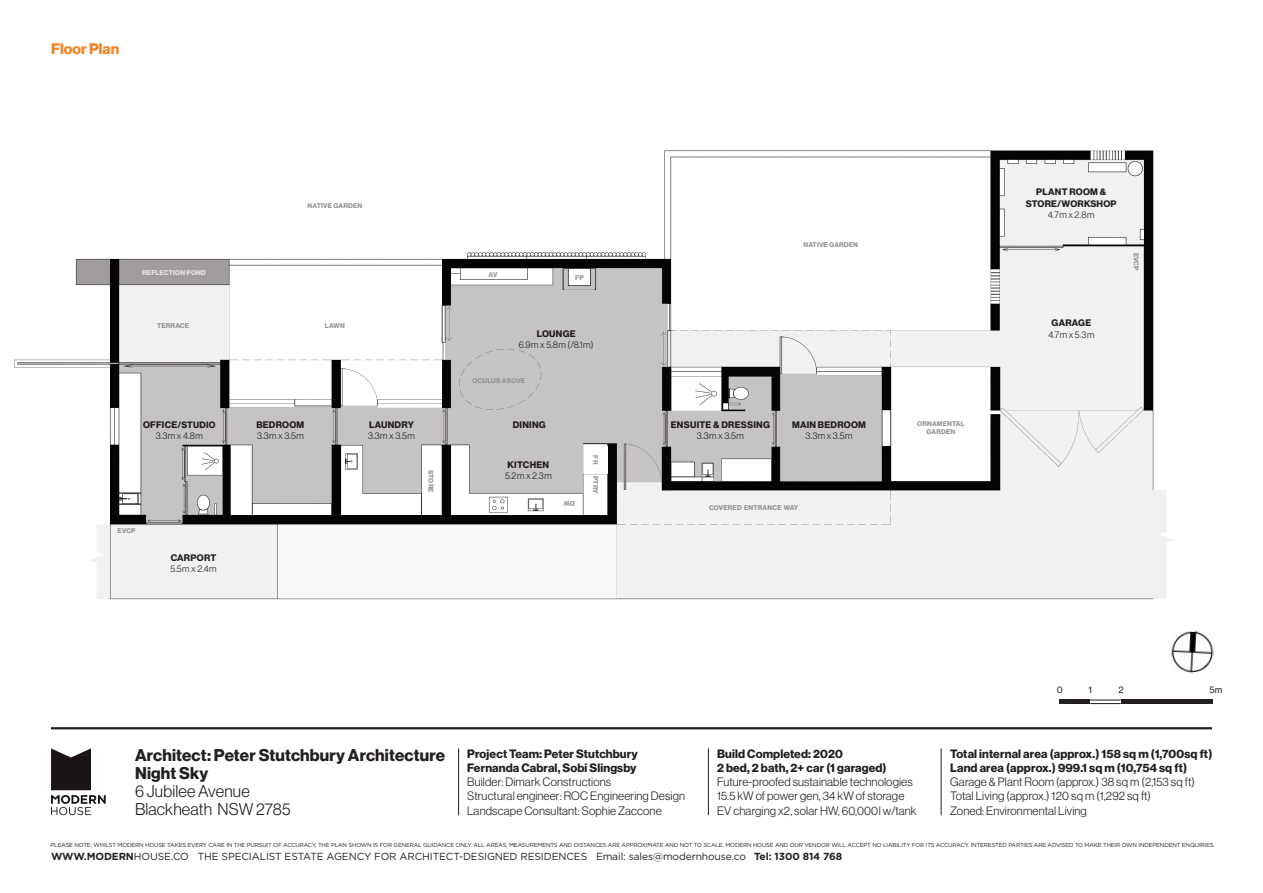
<style>
.page{position:relative;width:1263px;height:893px;background:#fff}
.page>*{position:absolute;margin:0;border:0;box-sizing:border-box;transform-origin:0 0}
.t1{font:16.65px/18px "N Haas Grotesk DS Std 75 Bd";letter-spacing:.01em;color:#231f20}
.t2{font:16.65px "N Haas Grotesk DS Std 45 Lt";letter-spacing:.01em;color:#231f20}
.t3{font:15px "N Haas Grotesk DS Std 75 Bd";color:#f58220}
.t4{font:11.85px/14.2px "N Haas Grotesk DS Std 45 Lt";letter-spacing:.01em;color:#231f20}
.t5{font:11.85px/14.2px "N Haas Grotesk DS Std 75 Bd";letter-spacing:.01em;color:#231f20}
.t6{font:10.2px "Gotham";letter-spacing:-.01em;color:#231f20}
.t7{font:9.45px "N Haas Grotesk DS Std 45 Lt";letter-spacing:.05em;color:#231f20}
.t8{font:9.3px/11.1px "N Haas Grotesk DS Std 75 Bd";letter-spacing:.025em;color:#231f20;text-align:center}
.t9{font:9px "N Haas Grotesk DS Std 75 Bd";letter-spacing:.025em;color:#231f20}
.t10{font:9px "N Haas Grotesk TX Std 55 Rg";color:#231f20}
.t11{font:6.75px "N Haas Grotesk DS Std 75 Bd";letter-spacing:.025em;color:#939598}
.t12{font:6.75px "N Haas Grotesk DS Std 75 Bd";letter-spacing:.025em;color:#e6e7e9}
.t13{font:5.85px "Gotham";letter-spacing:-.03em;color:#231f20}
.s1{font-size:9.3px}
.s2{font-family:"N Haas Grotesk DS Std 75 Bd"}
.s3{font-weight:700}
</style>
<div class="page">
<img style="left:14px;top:150px;width:1158px;height:450px">
<div style="left:584px;top:446px;width:24px;height:27px;background:#fff"></div>
<svg style="left:51px;top:748px;width:55px;height:67px"></svg>
<hr style="left:51px;top:727px;width:1161px;height:2px;background:#231f20">
<hr style="left:458px;top:748px;width:1px;height:67px;background:#231f20">
<hr style="left:708px;top:748px;width:1px;height:67px;background:#231f20">
<hr style="left:941px;top:748px;width:1px;height:67px;background:#231f20">
<img style="left:1171px;top:631px;width:43px;height:43px">
<hr style="left:1090px;top:703px;width:31px;height:1px;background:#231f20">
<hr style="left:1090px;top:700px;width:31px;height:1px;background:#231f20">
<hr style="left:1060px;top:700px;width:30px;height:4px;background:#231f20">
<hr style="left:1121px;top:700px;width:91px;height:4px;background:#231f20">
<p class="t3" style="left:51px;top:40px;width:70px">Floor Plan</p>
<p class="t12" style="left:142px;top:269px;width:65px">REFLECTION POND</p>
<p class="t11" style="left:308px;top:202px;width:56px">NATIVE GARDEN</p>
<p class="t11" style="left:157px;top:322px;width:34px">TERRACE</p>
<p class="t11" style="left:325px;top:322px;width:21px">LAWN</p>
<p class="t9" style="left:143px;top:419px;width:74px"><span class="s1">OFFICE</span>/STUDIO</p>
<p class="t7" style="left:156px;top:430px;width:49px">3.3m x 4.8m</p>
<p class="t11" style="left:118px;top:527px;width:20px">EVCP</p>
<p class="t8" style="left:171px;top:552px;width:47px">CARPORT</p>
<p class="t7" style="left:170px;top:564px;width:48px">5.5m x 2.4m</p>
<p class="t8" style="left:256px;top:419px;width:49px">BEDROOM</p>
<p class="t7" style="left:257px;top:430px;width:48px">3.3m x 3.5m</p>
<p class="t8" style="left:369px;top:419px;width:46px">LAUNDRY</p>
<p class="t7" style="left:368px;top:430px;width:48px">3.3m x 3.5m</p>
<p class="t11" style="left:435px;top:470px;width:24px;rotate:90deg">STORE</p>
<p class="t11" style="left:489px;top:271px;width:10px">AV</p>
<p class="t11" style="left:575px;top:274px;width:10px">FP</p>
<p class="t8" style="left:537px;top:328px;width:40px">LOUNGE</p>
<p class="t7" style="left:519px;top:339px;width:76px">6.9m x 5.8m (/8.1m)</p>
<p class="t11" style="left:472px;top:376px;width:54px">OCULUS ABOVE</p>
<p class="t8" style="left:513px;top:419px;width:34px">DINING</p>
<p class="t8" style="left:508px;top:459px;width:43px">KITCHEN</p>
<p class="t7" style="left:505px;top:471px;width:48px">5.2m x 2.3m</p>
<p class="t11" style="left:575px;top:507px;width:13px;rotate:-180deg">DW</p>
<p class="t11" style="left:599px;top:455px;width:10px;rotate:90deg">FR</p>
<p class="t11" style="left:599px;top:476px;width:20px;rotate:90deg">PTRY</p>
<p class="t11" style="left:803px;top:241px;width:56px">NATIVE GARDEN</p>
<p class="t8" style="left:671px;top:419px;width:100px">ENSUITE &amp; DRESSING</p>
<p class="t7" style="left:697px;top:430px;width:48px">3.3m x 3.5m</p>
<p class="t8" style="left:792px;top:419px;width:75px">MAIN BEDROOM</p>
<p class="t7" style="left:806px;top:430px;width:48px">3.3m x 3.5m</p>
<p class="t11" style="left:709px;top:503px;width:91px">COVERED ENTRANCE WAY</p>
<p class="t11" style="left:917px;top:420px;width:49px">ORNAMENTAL</p>
<p class="t11" style="left:926px;top:428px;width:30px">GARDEN</p>
<p class="t8" style="left:1026px;top:187px;width:92px">PLANT ROOM &amp;<br>STORE/WORKSHOP</p>
<p class="t7" style="left:1048px;top:209px;width:48px">4.7m x 2.8m</p>
<p class="t11" style="left:1140px;top:253px;width:20px;rotate:90deg">EVCP</p>
<p class="t8" style="left:1051px;top:317px;width:41px">GARAGE</p>
<p class="t7" style="left:1048px;top:329px;width:48px">4.7m x 5.3m</p>
<p class="t1" style="left:135px;top:747px;width:312px">Architect: Peter Stutchbury Architecture<br>Night Sky</p>
<p class="t2" style="left:135px;top:782px;width:116px">6 Jubilee Avenue</p>
<p class="t2" style="left:135px;top:800px;width:157px">Blackheath NSW 2785</p>
<p class="t5" style="left:467px;top:746px;width:172px">Project Team: Peter Stutchbury<br>Fernanda Cabral, Sobi Slingsby</p>
<p class="t4" style="left:467px;top:775px;width:219px">Builder: Dimark Constructions<br>Structural engineer: ROC Engineering Design<br>Landscape Consultant: Sophie Zaccone</p>
<p class="t5" style="left:717px;top:746px;width:127px">Build Completed: 2020</p>
<p class="t5" style="left:717px;top:761px;width:171px">2 bed, 2 bath, 2+ car (1 garaged)</p>
<p class="t4" style="left:717px;top:775px;width:201px">Future-proofed sustainable technologies<br>15.5 kW of power gen, 34 kW of storage<br>EV charging x2, solar HW, 60,000l w/tank</p>
<p class="t10" style="left:1057px;top:684px;width:8px">0</p>
<p class="t10" style="left:1088px;top:684px;width:5px">1</p>
<p class="t10" style="left:1118px;top:684px;width:7px">2</p>
<p class="t10" style="left:1209px;top:684px;width:14px">5m</p>
<p class="t5" style="left:950px;top:746px;width:264px">Total internal area (approx.) 158 sq m (1,700sq ft)</p>
<p class="t4" style="left:950px;top:761px;width:246px"><span class="s2">Land area (approx.) 999.1 sq m (10,754 sq ft)<br></span>Garage &amp; Plant Room (approx.) 38 sq m (2,153 sq ft)</p>
<p class="t4" style="left:950px;top:789px;width:202px">Total Living (approx.) 120 sq m (1,292 sq ft)</p>
<p class="t4" style="left:950px;top:803px;width:138px">Zoned: Environmental Living</p>
<p class="t13" style="left:51px;top:841px;width:1165px">PLEASE NOTE: WHILST MODERN HOUSE TAKES EVERY CARE IN THE PURSUIT OF ACCURACY, THE PLAN SHOWN IS FOR GENERAL GUIDANCE ONLY. ALL AREAS, MEASUREMENTS AND DISTANCES ARE APPROXIMATE AND NOT TO SCALE. MODERN HOUSE AND OUR VENDOR WILL ACCEPT NO LIABILITY FOR ITS ACCURACY. INTERESTED PARTIES ARE ADVISED TO MAKE THEIR OWN INDEPENDENT ENQUIRIES.</p>
<p class="t6" style="left:51px;top:850px;width:793px"><span class="s3">WWW.MODERN</span>HOUSE.CO THE SPECIALIST ESTATE AGENCY FOR ARCHITECT-DESIGNED RESIDENCES Email: sales@modernhouse.co <span class="s3">Tel: 1300 814 768</span></p>
</div>
